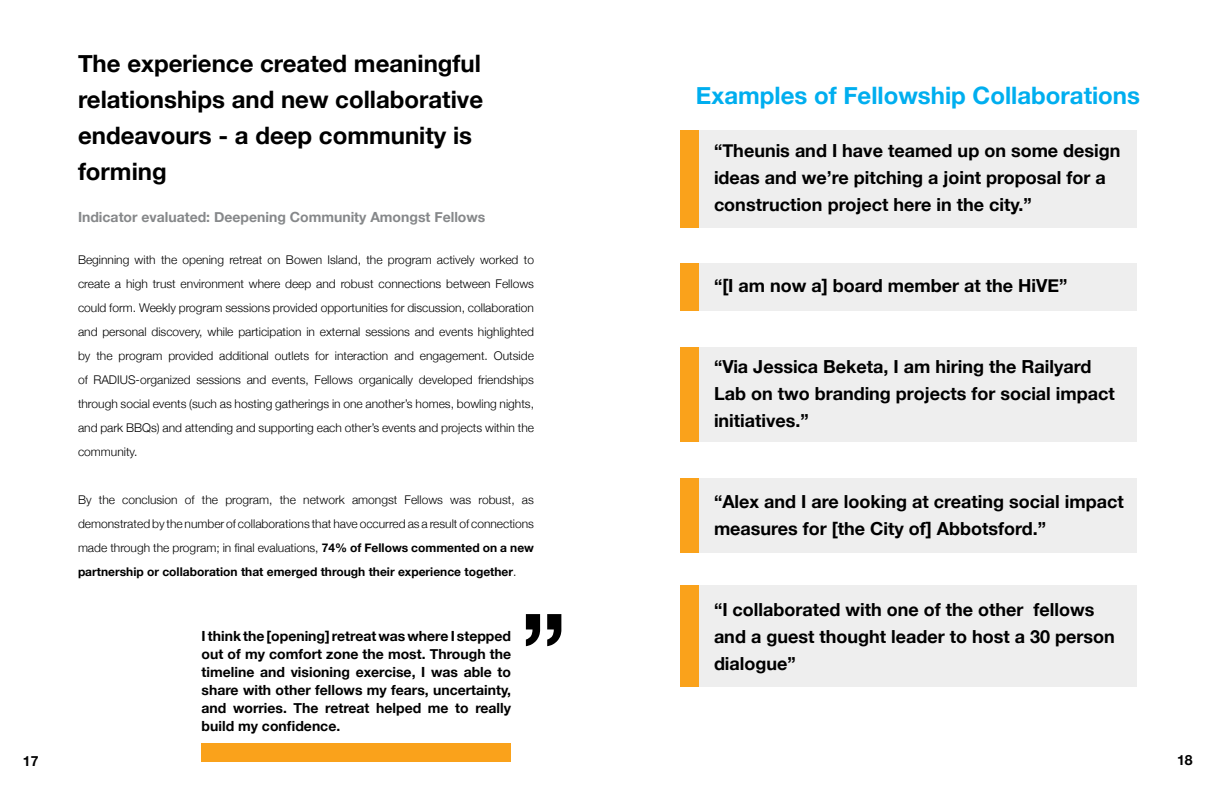
<style>
.page{position:relative;width:1224px;height:792px;background:#fff}
.page>*{position:absolute;margin:0;border:0;box-sizing:border-box;transform-origin:0 0}
.t1{font:700 100px "Helvetica Neue";color:#000}
.t2{font:700 24px/36px "Helvetica Neue";color:#000}
.t3{font:700 24px "Helvetica Neue";color:#00aeef}
.t4{font:700 18px/27px "Helvetica Neue";color:#000}
.t5{font:700 14px/18px "Helvetica Neue";color:#000;text-align:justify}
.t6{font:700 14px "Helvetica Neue";color:#86888a}
.t7{font:300 12px/24px "Helvetica Neue";color:#000;text-align:justify}
.s1{font-weight:700}
</style>
<div class="page">
<div style="left:681px;top:130px;width:455px;height:97px;background:#eee"></div>
<div style="left:681px;top:263px;width:455px;height:48px;background:#eee"></div>
<div style="left:681px;top:347px;width:455px;height:95px;background:#eee"></div>
<div style="left:681px;top:478px;width:455px;height:74px;background:#eee"></div>
<div style="left:681px;top:585px;width:455px;height:102px;background:#eee"></div>
<div style="left:202px;top:743px;width:309px;height:19px;background:#faa21b"></div>
<div style="left:681px;top:130px;width:18px;height:97px;background:#faa21b"></div>
<div style="left:681px;top:263px;width:18px;height:48px;background:#faa21b"></div>
<div style="left:681px;top:347px;width:18px;height:95px;background:#faa21b"></div>
<div style="left:681px;top:478px;width:18px;height:74px;background:#faa21b"></div>
<div style="left:681px;top:585px;width:18px;height:102px;background:#faa21b"></div>
<h2 class="t2" style="left:78px;top:46px;width:407px">The experience created meaningful relationships and new collaborative endeavours - a deep community is forming</h2>
<p class="t6" style="left:78px;top:206px;width:409px">Indicator evaluated: Deepening Community Amongst Fellows</p>
<p class="t7" style="left:78px;top:247px;width:458px">Beginning with the opening retreat on Bowen Island, the program actively worked to create a high trust environment where deep and robust connections between Fellows could form. Weekly program sessions provided opportunities for discussion, collaboration and personal discovery, while participation in external sessions and events highlighted by the program provided additional outlets for interaction and engagement. Outside of RADIUS-organized sessions and events, Fellows organically developed friendships through social events (such as hosting gatherings in one another’s homes, bowling nights, and park BBQs) and attending and supporting each other’s events and projects within the community.</p>
<p class="t7" style="left:78px;top:487px;width:458px">By the conclusion of the program, the network amongst Fellows was robust, as demonstrated by the number of collaborations that have occurred as a result of connections made through the program; in final evaluations, <span class="s1">74% of Fellows commented on a new partnership or collaboration that emerged through their experience together</span>.</p>
<h1 class="t1" style="left:520px;top:571px;width:48px">”</h1>
<p class="t5" style="left:202px;top:628px;width:311px">I think the [opening] retreat was where I stepped out of my comfort zone the most. Through the timeline and visioning exercise, I was able to share with other fellows my fears, uncertainty, and worries. The retreat helped me to really build my confidence.</p>
<h2 class="t3" style="left:696px;top:77px;width:446px">Examples of Fellowship Collaborations</h2>
<h3 class="t4" style="left:714px;top:138px;width:408px">“Theunis and I have teamed up on some design ideas and we’re pitching a joint proposal for a construction project here in the city.”</h3>
<h3 class="t4" style="left:714px;top:273px;width:355px">“[I am now a] board member at the HiVE”</h3>
<h3 class="t4" style="left:714px;top:354px;width:402px">“Via Jessica Beketa, I am hiring the Railyard<br>Lab on two branding projects for social impact initiatives.”</h3>
<h3 class="t4" style="left:714px;top:489px;width:411px">“Alex and I are looking at creating social impact measures for [the City of] Abbotsford.”</h3>
<h3 class="t4" style="left:714px;top:597px;width:402px">“I collaborated with one of the other fellows and a guest thought leader to host a 30 person dialogue”</h3>
<p class="t5" style="left:23px;top:753px;width:17px">17</p>
<p class="t5" style="left:1177px;top:752px;width:17px">18</p>
</div>
